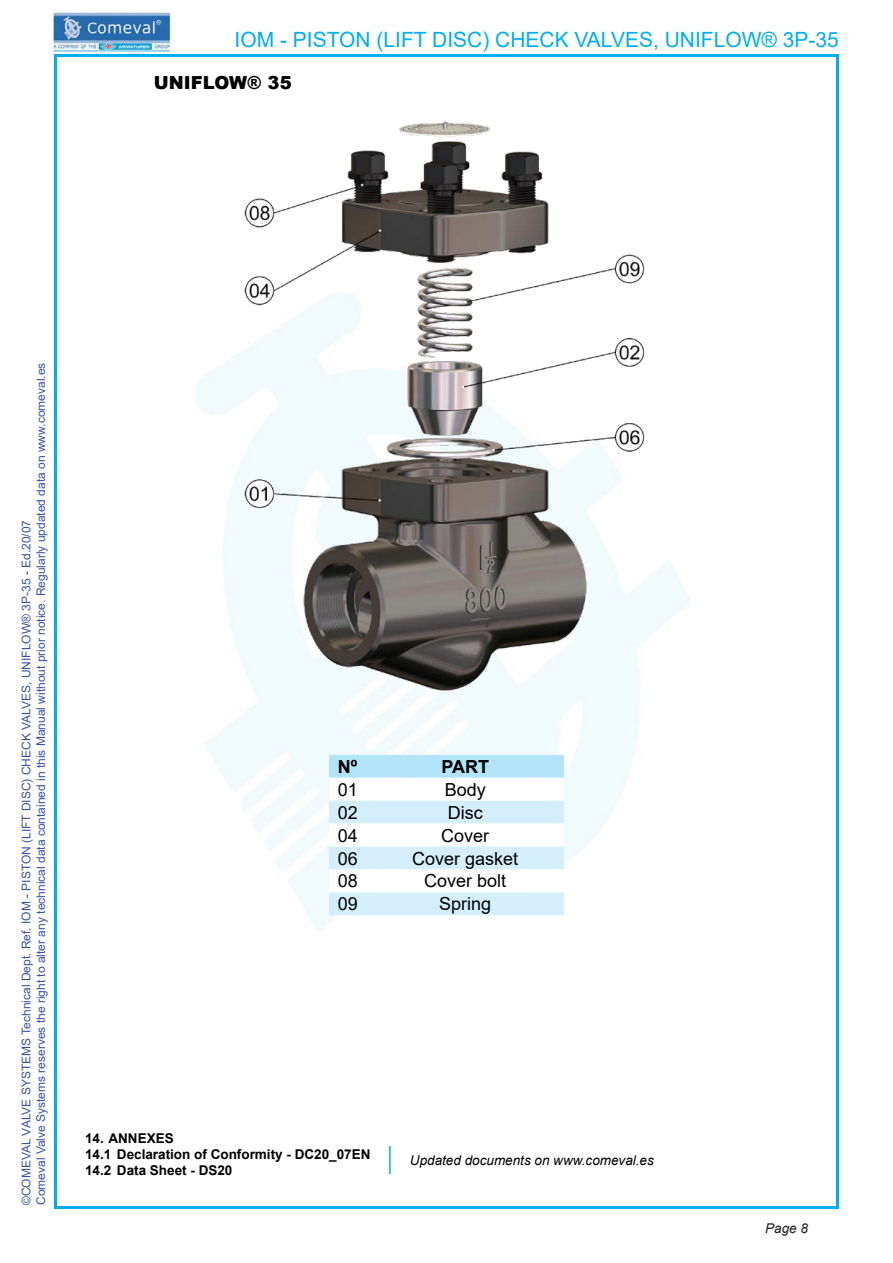
<style>
.page{position:relative;width:893px;height:1263px;background:#fff}
.page>*{position:absolute;margin:0;border:0;box-sizing:border-box;transform-origin:0 0}
.t1{font:21px "Arial";color:#00aeef}
.t2{font:18px "Arial";color:#000}
.t3{font:900 18px "Arial";color:#000}
.t4{font:700 18px "Arial";color:#000}
.Subcapítulo{font:700 13.5px "Arial";color:#000}
.t5{font:italic 13.5px "Arial";color:#000}
.Capítulo{font:700 13.5px "Arial";color:#000}
.t6{font:italic 13.5px "Arial";color:#231f20}
.t7{font:12px/14.4px "Arial";color:#3953a4}
</style>
<div class="page">
<img style="left:53px;top:12px;width:118px;height:40px">
<hr style="left:389px;top:1146px;width:2px;height:28px;background:#00aeef">
<svg style="left:329px;top:755px;width:235px;height:160px"></svg>
<img style="left:218px;top:121px;width:457px;height:583px">
<h1 class="t1" style="left:235px;top:25px;width:606px">IOM - PISTON (LIFT DISC) CHECK VALVES, UNIFLOW® 3P-35</h1>
<p class="t3" style="left:154px;top:70px;width:139px">UNIFLOW® 35</p>
<p class="t7" style="left:19px;top:1205px;width:844px;rotate:-90deg">©COMEVAL VALVE SYSTEMS Technical Dept. Ref. IOM - PISTON (LIFT DISC) CHECK VALVES, UNIFLOW® 3P-35 - Ed.20/07<br>Comeval Valve Systems reserves the right to alter any technical data contained in this Manual without prior notice. Regularly updated data on www.comeval.es</p>
<p class="t4" style="left:338px;top:754px;width:21px">Nº</p>
<p class="t4" style="left:441px;top:754px;width:49px">PART</p>
<p class="t2" style="left:338px;top:777px;width:22px">01</p>
<p class="t2" style="left:445px;top:777px;width:43px">Body</p>
<p class="t2" style="left:338px;top:800px;width:22px">02</p>
<p class="t2" style="left:448px;top:800px;width:36px">Disc</p>
<p class="t2" style="left:338px;top:823px;width:22px">04</p>
<p class="t2" style="left:441px;top:823px;width:50px">Cover</p>
<p class="t2" style="left:338px;top:846px;width:22px">06</p>
<p class="t2" style="left:412px;top:846px;width:108px">Cover gasket</p>
<p class="t2" style="left:338px;top:869px;width:22px">08</p>
<p class="t2" style="left:424px;top:869px;width:84px">Cover bolt</p>
<p class="t2" style="left:338px;top:891px;width:22px">09</p>
<p class="t2" style="left:439px;top:891px;width:54px">Spring</p>
<p class="Capítulo" style="left:85px;top:1128px;width:90px">14. ANNEXES</p>
<p class="Subcapítulo" style="left:85px;top:1145px;width:287px">14.1 Declaration of Conformity - DC20_07EN</p>
<p class="Subcapítulo" style="left:85px;top:1161px;width:149px">14.2 Data Sheet - DS20</p>
<p class="t5" style="left:410px;top:1151px;width:245px">Updated documents on www.comeval.es</p>
<p class="t6" style="left:765px;top:1220px;width:44px">Page 8</p>
</div>
